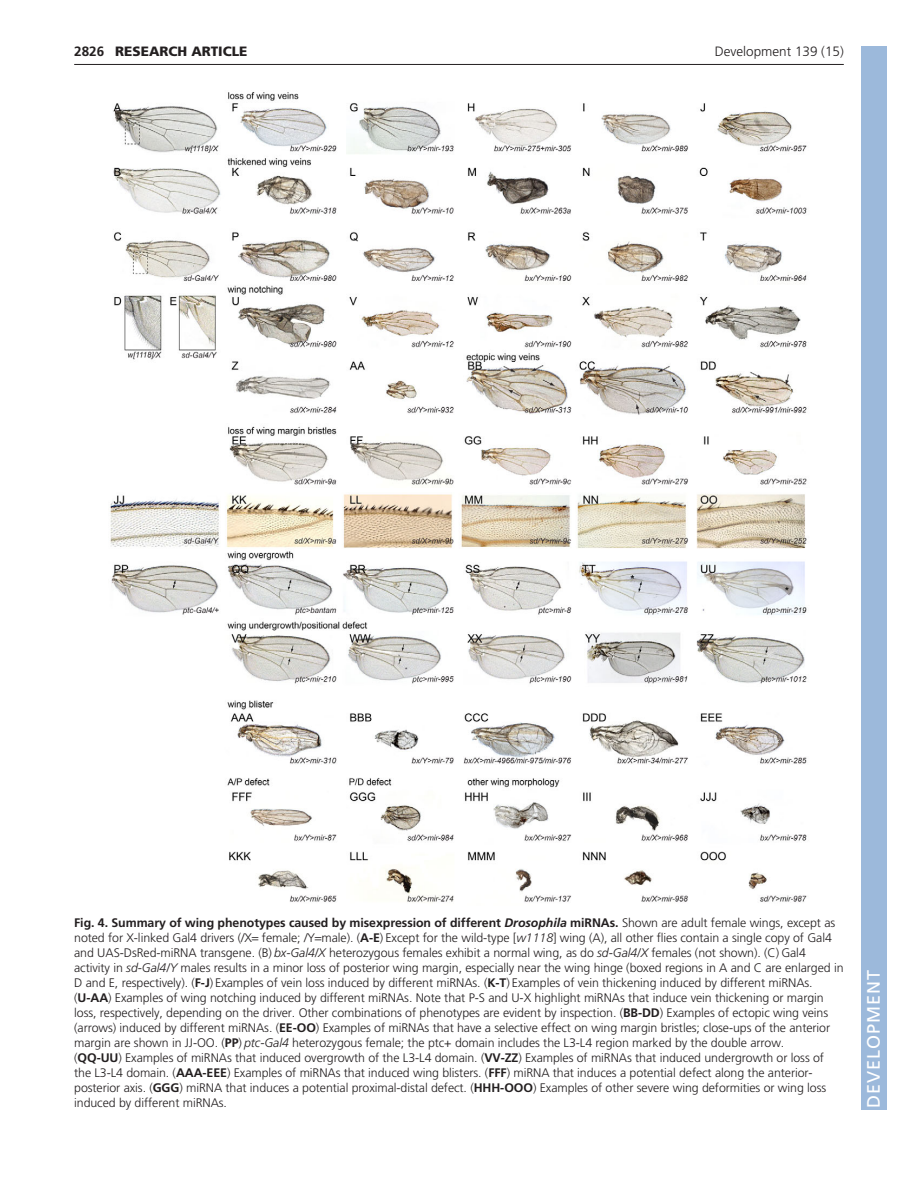
<style>
.page{position:relative;width:918px;height:1188px;background:#fff}
.page>*{position:absolute;margin:0;border:0;box-sizing:border-box;transform-origin:0 0}
.t1{font:18px "Frutiger LT Std";letter-spacing:.055em;color:#fff}
.t2{font:900 13.5px "Frutiger LT Std";color:#231f20}
.t3{font:300 13.5px "Frutiger LT Std";color:#231f20}
.t4{font:300 12.3px/15px "Frutiger LT Std";letter-spacing:-.005em;color:#231f20}
.s1{font-weight:700}
.s2{font-weight:700;font-style:italic}
.s3{font-style:italic}
</style>
<div class="page">
<hr style="left:74px;top:64px;width:770px;height:1px;background:#231f20">
<img style="left:110px;top:92px;width:697px;height:811px">
<div style="left:861px;top:46px;width:25px;height:1064px;background:#9cb9db"></div>
<p class="t2" style="left:74px;top:46px;width:175px"><span class="s1">2826</span> RESEARCH ARTICLE</p>
<p class="t3" style="left:715px;top:46px;width:131px">Development 139 (15)</p>
<p class="t4" style="left:74px;top:916px;width:771px"><span class="s1">Fig. 4. Summary of wing phenotypes caused by misexpression of different</span> <span class="s2">Drosophila</span> <span class="s1">miRNAs.</span> Shown are adult female wings, except as noted for X-linked Gal4 drivers (/X female; /Y male). (<span class="s1">A-E</span>) Except for the wild-type [<span class="s3">w1118</span>] wing (A), all other flies contain a single copy of Gal4 and UAS-DsRed-miRNA transgene. (B) <span class="s3">bx-Gal4/X</span> heterozygous females exhibit a normal wing, as do <span class="s3">sd-Gal4/X</span> females (not shown). (C) Gal4 activity in <span class="s3">sd-Gal4/Y</span> males results in a minor loss of posterior wing margin, especially near the wing hinge (boxed regions in A and C are enlarged in D and E, respectively). (<span class="s1">F-J</span>) Examples of vein loss induced by different miRNAs. (<span class="s1">K-T</span>) Examples of vein thickening induced by different miRNAs. (<span class="s1">U-AA</span>) Examples of wing notching induced by different miRNAs. Note that P-S and U-X highlight miRNAs that induce vein thickening or margin loss, respectively, depending on the driver. Other combinations of phenotypes are evident by inspection. (<span class="s1">BB-DD</span>) Examples of ectopic wing veins (arrows) induced by different miRNAs. (<span class="s1">EE-OO</span>) Examples of miRNAs that have a selective effect on wing margin bristles; close-ups of the anterior margin are shown in JJ-OO. (<span class="s1">PP</span>) <span class="s3">ptc-Gal4</span> heterozygous female; the ptc+ domain includes the L3-L4 region marked by the double arrow.<br>(<span class="s1">QQ-UU</span>) Examples of miRNAs that induced overgrowth of the L3-L4 domain. (<span class="s1">VV-ZZ</span>) Examples of miRNAs that induced undergrowth or loss of the L3-L4 domain. (<span class="s1">AAA-EEE</span>) Examples of miRNAs that induced wing blisters. (<span class="s1">FFF</span>) miRNA that induces a potential defect along the anterior&shy;posterior axis. (<span class="s1">GGG</span>) miRNA that induces a potential proximal-distal defect. (<span class="s1">HHH-OOO</span>) Examples of other severe wing deformities or wing loss induced by different miRNAs.</p>
<h1 class="t1" style="left:863px;top:1108px;width:140px;rotate:-90deg">DEVELOPMENT</h1>
</div>
